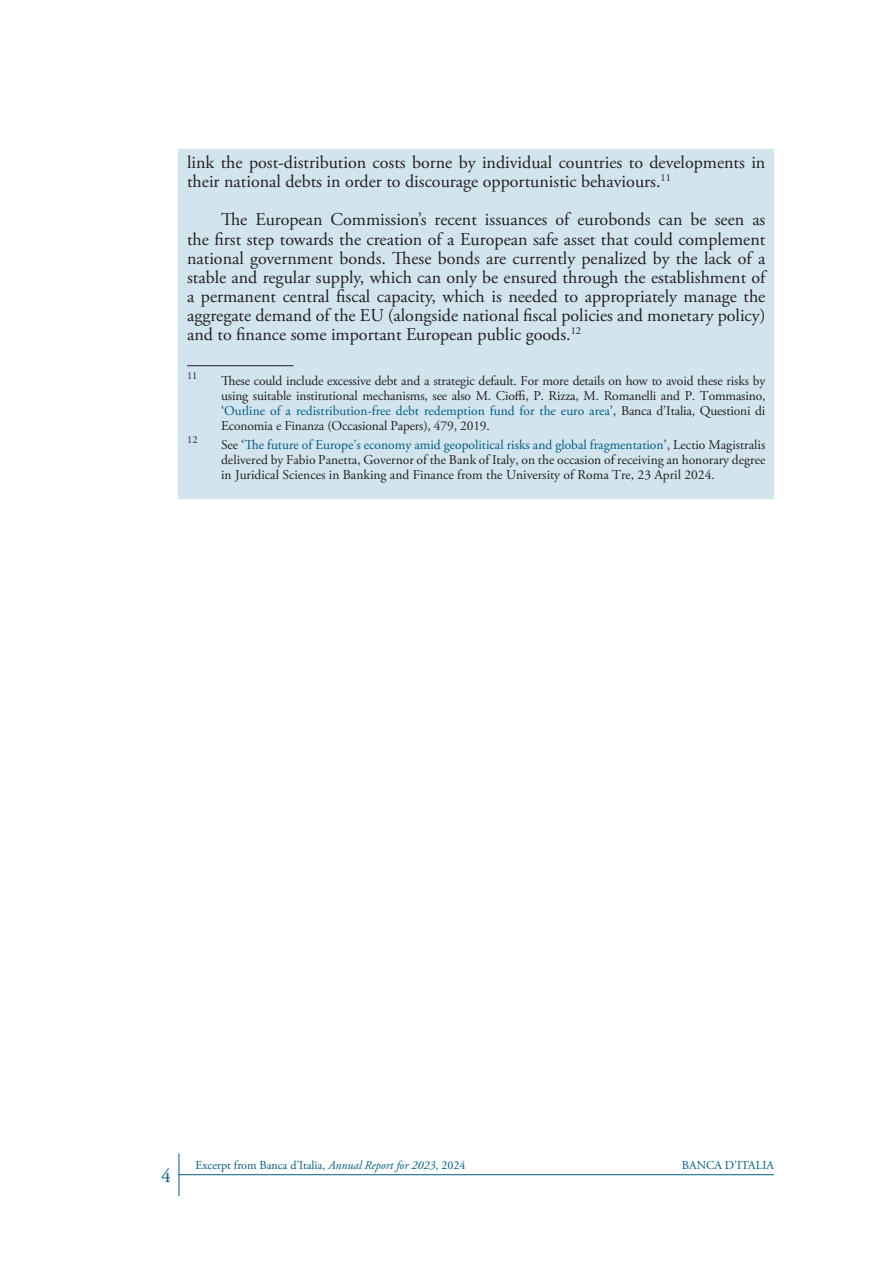
<style>
.page{position:relative;width:893px;height:1263px;background:#fff}
.page>*{position:absolute;margin:0;border:0;box-sizing:border-box;transform-origin:0 0}
.t1{font:19.5px "Adobe Garamond Pro";color:#005c81}
.PARAGRAFO__Box{font:18px/19.2px "Adobe Garamond Pro";color:#231f20}
.NOTA__Testo{font:13.5px/15px "Adobe Garamond Pro";letter-spacing:-.005em;color:#231f20;text-align:justify}
.t2{font:12px "Adobe Garamond Pro";color:#005c81}
.NOTA__Testo-2{font:10.5px "Adobe Garamond Pro";color:#231f20}
.s1{color:#005c81}
.s2{font-style:italic}
</style>
<div class="page">
<hr style="left:179px;top:1174px;width:595px;height:1px;background:#005c81">
<hr style="left:179px;top:1153px;width:1px;height:43px;background:#005c81">
<div style="left:179px;top:149px;width:595px;height:349px;background:#d2e4ee"></div>
<hr style="left:187px;top:365px;width:106px;height:1px;background:#231f20">
<p class="PARAGRAFO__Box" style="left:187px;top:153px;width:580px">link the post-distribution costs borne by individual countries to developments in their national debts in order to discourage opportunistic behaviours.<sup>11</sup></p>
<p class="PARAGRAFO__Box" style="left:187px;top:211px;width:580px;text-align:justify;text-indent:34px">The European Commission’s recent issuances of eurobonds can be seen as the first step towards the creation of a European safe asset that could complement national government bonds. These bonds are currently penalized by the lack of a stable and regular supply, which can only be ensured through the establishment of a permanent central fiscal capacity, which is needed to appropriately manage the aggregate demand of the EU (alongside national fiscal policies and monetary policy) and to finance some important European public goods.<sup>12</sup></p>
<p class="NOTA__Testo-2" style="left:187px;top:369px;width:12px">11</p>
<p class="NOTA__Testo" style="left:221px;top:374px;width:546px">These could include excessive debt and a strategic default. For more details on how to avoid these risks by using suitable institutional mechanisms, see also M. Cioffi, P. Rizza, M. Romanelli and P. Tommasino, ‘<span class="s1">Outline of a redistribution-free debt redemption fund for the euro area</span>’, Banca d’Italia, Questioni di Economia e Finanza (Occasional Papers), 479, 2019.</p>
<p class="NOTA__Testo-2" style="left:187px;top:434px;width:12px">12</p>
<p class="NOTA__Testo" style="left:221px;top:438px;width:546px">See ‘<span class="s1">The future of Europe’s economy amid geopolitical risks and global fragmentation</span>’, Lectio Magistralis delivered by Fabio Panetta, Governor of the Bank of Italy, on the occasion of receiving an honorary degree in Juridical Sciences in Banking and Finance from the University of Roma Tre, 23 April 2024.</p>
<p class="t1" style="left:161px;top:1164px;width:11px">4</p>
<p class="t2" style="left:196px;top:1158px;width:271px">Excerpt from Banca d’Italia, <span class="s2">Annual Report for 2023</span>, 2024</p>
<p class="t2" style="left:682px;top:1158px;width:93px">BANCA D’ITALIA</p>
</div>
